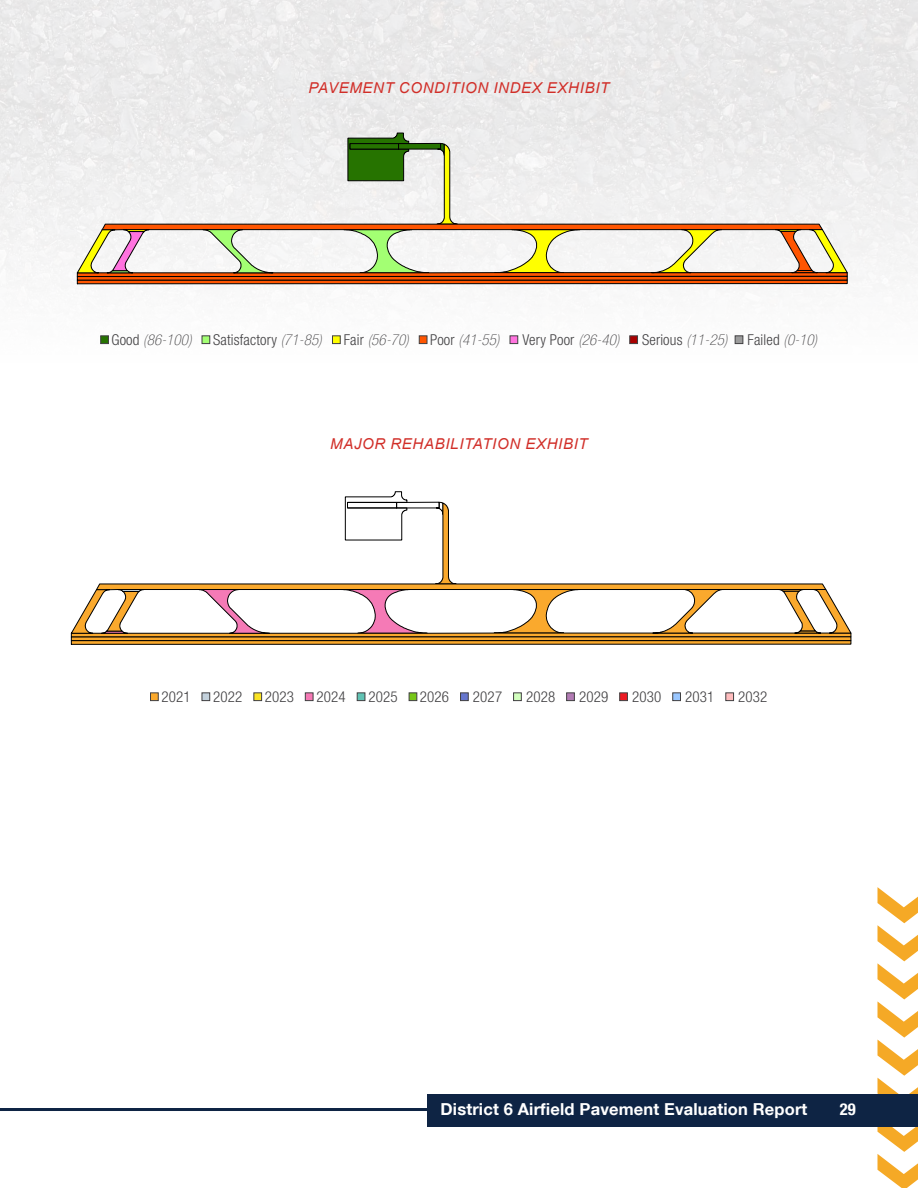
<style>
.page{position:relative;width:918px;height:1188px;background:#fff}
.page>*{position:absolute;margin:0;border:0;box-sizing:border-box;transform-origin:0 0}
.t1{font:700 16.5px "Helvetica Neue LT Com";letter-spacing:.01em;color:#fff}
.t2{font:700 condensed 16.5px "Helvetica Neue LT Com";color:#fff}
.Body{font:300 condensed 15px "Helvetica Neue LT Com";letter-spacing:.01em;color:#414042}
.Graphic_Captions{font:italic 15px "Arial";letter-spacing:.045em;color:#d12e28}
.Body-2{font:italic 100 condensed 15px "Helvetica Neue LT Com";letter-spacing:.01em;color:#414042}
.s1{font-weight:300;font-style:normal}
.s2{font-weight:100;font-style:italic}
</style>
<div class="page">
<img style="left:0;top:0;width:918px;height:345px">
<svg style="left:878px;top:887px;width:40px;height:301px"></svg>
<div style="left:427px;top:1094px;width:491px;height:33px;background:#0e2444"></div>
<hr style="left:0;top:1108px;width:427px;height:3px;background:#0e2444">
<svg style="left:70px;top:491px;width:782px;height:154px"></svg>
<svg style="left:63px;top:116px;width:793px;height:186px"></svg>
<div style="left:100px;top:335px;width:9px;height:9px;background:#267300;border:1px solid #414042"></div>
<div style="left:202px;top:335px;width:8px;height:9px;background:#a3ff74;border:1px solid #414042"></div>
<div style="left:332px;top:335px;width:9px;height:9px;background:#ff0;border:1px solid #414042"></div>
<div style="left:419px;top:335px;width:8px;height:9px;background:#f50;border:1px solid #414042"></div>
<div style="left:510px;top:335px;width:8px;height:9px;background:#ff73de;border:1px solid #414042"></div>
<div style="left:629px;top:335px;width:9px;height:9px;background:#a80000;border:1px solid #414042"></div>
<div style="left:735px;top:335px;width:8px;height:9px;background:#9c9c9c;border:1px solid #414042"></div>
<div style="left:253px;top:692px;width:9px;height:9px;background:#fae323;border:1px solid #414042"></div>
<div style="left:150px;top:692px;width:9px;height:9px;background:#fba92c;border:1px solid #414042"></div>
<div style="left:305px;top:692px;width:8px;height:9px;background:#f579b5;border:1px solid #414042"></div>
<div style="left:202px;top:692px;width:8px;height:9px;background:#c3d1dc;border:1px solid #414042"></div>
<div style="left:357px;top:692px;width:8px;height:9px;background:#61c3b4;border:1px solid #414042"></div>
<div style="left:409px;top:692px;width:8px;height:9px;background:#77c718;border:1px solid #414042"></div>
<div style="left:460px;top:692px;width:9px;height:9px;background:#6676cd;border:1px solid #414042"></div>
<div style="left:513px;top:692px;width:9px;height:9px;background:#d2ffbe;border:1px solid #414042"></div>
<div style="left:566px;top:692px;width:9px;height:9px;background:#b27bb4;border:1px solid #414042"></div>
<div style="left:619px;top:692px;width:9px;height:9px;background:#ec1a23;border:1px solid #414042"></div>
<div style="left:672px;top:692px;width:9px;height:9px;background:#9ac7ff;border:1px solid #414042"></div>
<div style="left:725px;top:692px;width:9px;height:9px;background:#ffbdbe;border:1px solid #414042"></div>
<p class="Graphic_Captions" style="left:309px;top:78px;width:302px">PAVEMENT CONDITION INDEX EXHIBIT</p>
<p class="Body-2" style="left:112px;top:331px;width:82px"><span class="s1">Good</span> (86-100)</p>
<p class="Body" style="left:213px;top:331px;width:110px">Satisfactory <span class="s2">(71-85)</span></p>
<p class="Body-2" style="left:344px;top:331px;width:67px"><span class="s1">Fair</span> (56-70)</p>
<p class="Body-2" style="left:430px;top:331px;width:71px"><span class="s1">Poor</span> (41-55)</p>
<p class="Body" style="left:522px;top:331px;width:98px">Very Poor <span class="s2">(26-40)</span></p>
<p class="Body" style="left:642px;top:331px;width:87px">Serious <span class="s2">(11-25)</span></p>
<p class="Body" style="left:748px;top:331px;width:71px">Failed <span class="s2">(0-10)</span></p>
<p class="Graphic_Captions" style="left:330px;top:434px;width:259px">MAJOR REHABILITATION EXHIBIT</p>
<p class="Body" style="left:161px;top:688px;width:31px">2021</p>
<p class="Body" style="left:213px;top:688px;width:31px">2022</p>
<p class="Body" style="left:265px;top:688px;width:31px">2023</p>
<p class="Body" style="left:317px;top:688px;width:31px">2024</p>
<p class="Body" style="left:368px;top:688px;width:31px">2025</p>
<p class="Body" style="left:420px;top:688px;width:31px">2026</p>
<p class="Body" style="left:473px;top:688px;width:31px">2027</p>
<p class="Body" style="left:526px;top:688px;width:31px">2028</p>
<p class="Body" style="left:579px;top:688px;width:31px">2029</p>
<p class="Body" style="left:632px;top:688px;width:31px">2030</p>
<p class="Body" style="left:685px;top:688px;width:31px">2031</p>
<p class="Body" style="left:738px;top:688px;width:31px">2032</p>
<p class="t1" style="left:441px;top:1099px;width:368px">District 6 Airfield Pavement Evaluation Report</p>
<p class="t2" style="left:840px;top:1100px;width:18px">29</p>
</div>
